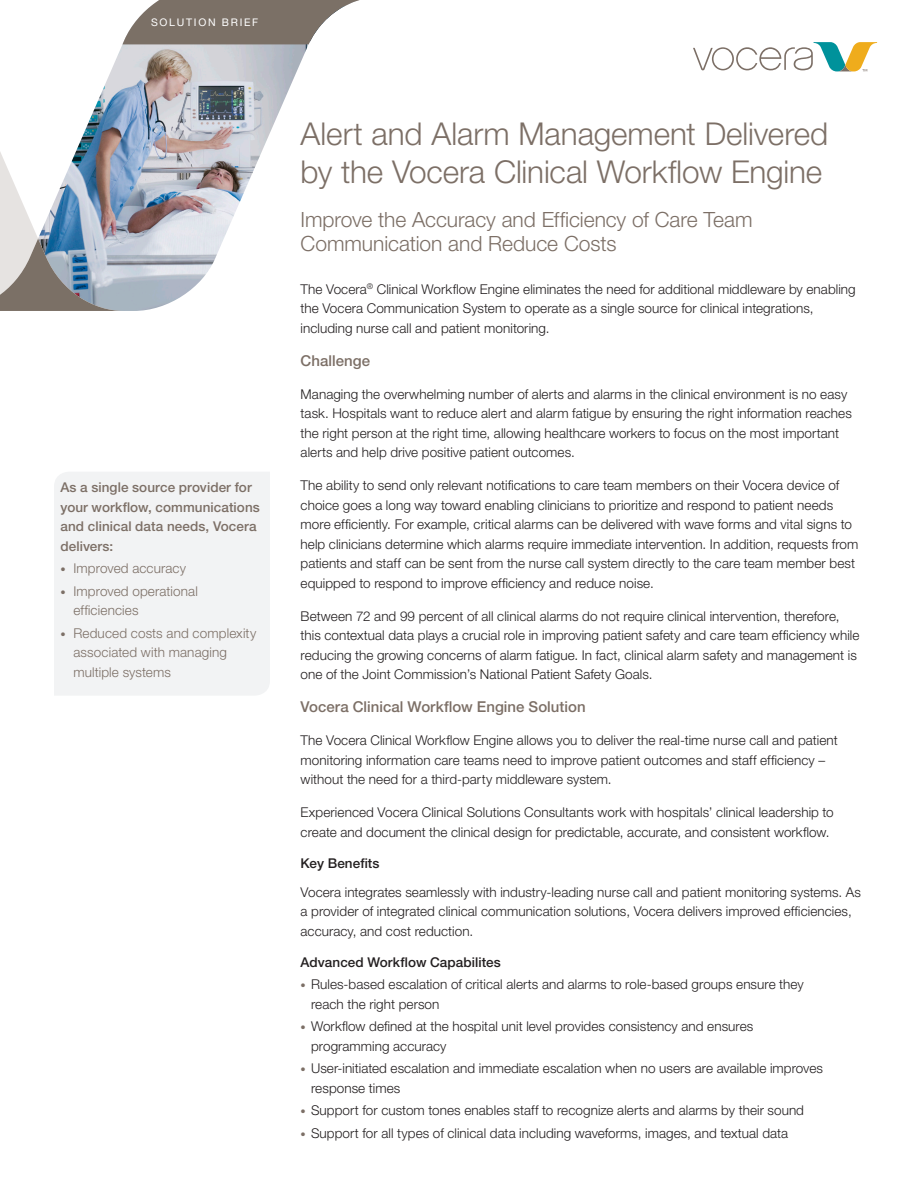
<style>
.page{position:relative;width:918px;height:1188px;background:#fff}
.page>*{position:absolute;margin:0;border:0;box-sizing:border-box;transform-origin:0 0}
.t1{font:300 31.5px/37.8px "Helvetica Neue LT Std";letter-spacing:-.005em;color:#7c6f66}
.t2{font:300 21px/24px "Helvetica Neue LT Std";letter-spacing:-.005em;color:#7c6f66}
.Brown_body_copy_subh{font:500 15px "Helvetica Neue LT Std";color:#7c6f66}
.Body_Copy{font:300 13.5px/19.5px "Helvetica Neue LT Std";letter-spacing:.005em;color:#231f20}
.t3{font:300 13.5px/19.5px "Helvetica Neue LT Std";letter-spacing:.01em;color:#7c6f66}
.Black_Subhead{font:500 13.5px/19.5px "Helvetica Neue LT Std";letter-spacing:.005em;color:#7c6f66}
.Black_Subhead-2{font:500 13.5px "Helvetica Neue LT Std";letter-spacing:.005em;color:#231f20}
.t4{font:10.5px "Helvetica Neue LT Std";letter-spacing:.165em;color:#fff}
.s1{font-size:10.5px}
.s2{font-size:10.5px;color:#7c6f66}
</style>
<div class="page">
<svg style="left:0;top:0;width:360px;height:311px"></svg>
<svg style="left:693px;top:42px;width:184px;height:29px"></svg>
<div style="left:54px;top:472px;width:216px;height:223px;background:#f2f3f4"></div>
<p class="t4" style="left:151px;top:16px;width:109px">SOLUTION BRIEF</p>
<p class="Black_Subhead" style="left:60px;top:478px;width:201px">As a single source provider for your workflow, communications and clinical data needs, Vocera delivers:</p>
<p class="t3" style="left:60px;top:558px;width:127px"><span class="s1">•</span> Improved accuracy</p>
<p class="t3" style="left:73px;top:581px;width:126px;text-indent:-13px"><span class="s1">•</span> Improved operational efficiencies</p>
<p class="t3" style="left:73px;top:623px;width:184px;text-indent:-13px"><span class="s1">•</span> Reduced costs and complexity associated with managing multiple systems</p>
<p class="t1" style="left:301px;top:115px;width:529px">Alert and Alarm Management Delivered by the Vocera Clinical Workflow Engine</p>
<p class="t2" style="left:301px;top:208px;width:453px">Improve the Accuracy and Efficiency of Care Team<br>Communication and Reduce Costs</p>
<p class="Body_Copy" style="left:301px;top:279px;width:557px">The Vocera<sup>®</sup> Clinical Workflow Engine eliminates the need for additional middleware by enabling the Vocera Communication System to operate as a single source for clinical integrations, including nurse call and patient monitoring.</p>
<p class="Brown_body_copy_subh" style="left:301px;top:352px;width:71px">Challenge</p>
<p class="Body_Copy" style="left:301px;top:384px;width:553px">Managing the overwhelming number of alerts and alarms in the clinical environment is no easy task. Hospitals want to reduce alert and alarm fatigue by ensuring the right information reaches the right person at the right time, allowing healthcare workers to focus on the most important alerts and help drive positive patient outcomes.</p>
<p class="Body_Copy" style="left:301px;top:476px;width:559px">The ability to send only relevant notifications to care team members on their Vocera device of choice goes a long way toward enabling clinicians to prioritize and respond to patient needs more efficiently. For example, critical alarms can be delivered with wave forms and vital signs to help clinicians determine which alarms require immediate intervention. In addition, requests from patients and staff can be sent from the nurse call system directly to the care team member best equipped to respond to improve efficiency and reduce noise.</p>
<p class="Body_Copy" style="left:301px;top:606px;width:560px">Between 72 and 99 percent of all clinical alarms do not require clinical intervention, therefore, this contextual data plays a crucial role in improving patient safety and care team efficiency while reducing the growing concerns of alarm fatigue. In fact, clinical alarm safety and management is one of the Joint Commission’s National Patient Safety Goals.</p>
<p class="Brown_body_copy_subh" style="left:301px;top:698px;width:287px">Vocera Clinical Workflow Engine Solution</p>
<p class="Body_Copy" style="left:301px;top:731px;width:539px">The Vocera Clinical Workflow Engine allows you to deliver the real-time nurse call and patient monitoring information care teams need to improve patient outcomes and staff efficiency – without the need for a third-party middleware system.</p>
<p class="Body_Copy" style="left:301px;top:803px;width:535px">Experienced Vocera Clinical Solutions Consultants work with hospitals’ clinical leadership to create and document the clinical design for predictable, accurate, and consistent workflow.</p>
<p class="Black_Subhead-2" style="left:301px;top:855px;width:80px">Key Benefits</p>
<p class="Body_Copy" style="left:301px;top:882px;width:562px">Vocera integrates seamlessly with industry-leading nurse call and patient monitoring systems. As a provider of integrated clinical communication solutions, Vocera delivers improved efficiencies, accuracy, and cost reduction.</p>
<p class="Black_Subhead-2" style="left:301px;top:954px;width:202px">Advanced Workflow Capabilites</p>
<p class="Body_Copy" style="left:311px;top:974px;width:494px;text-indent:-10px"><span class="s2">•</span> Rules-based escalation of critical alerts and alarms to role-based groups ensure they reach the right person</p>
<p class="Body_Copy" style="left:311px;top:1016px;width:444px;text-indent:-10px"><span class="s2">•</span> Workflow defined at the hospital unit level provides consistency and ensures programming accuracy</p>
<p class="Body_Copy" style="left:311px;top:1058px;width:514px;text-indent:-10px"><span class="s2">•</span> User-initiated escalation and immediate escalation when no users are available improves response times</p>
<p class="Body_Copy" style="left:301px;top:1100px;width:505px"><span class="s2">•</span> Support for custom tones enables staff to recognize alerts and alarms by their sound</p>
<p class="Body_Copy" style="left:301px;top:1123px;width:489px"><span class="s2">•</span> Support for all types of clinical data including waveforms, images, and textual data</p>
</div>
